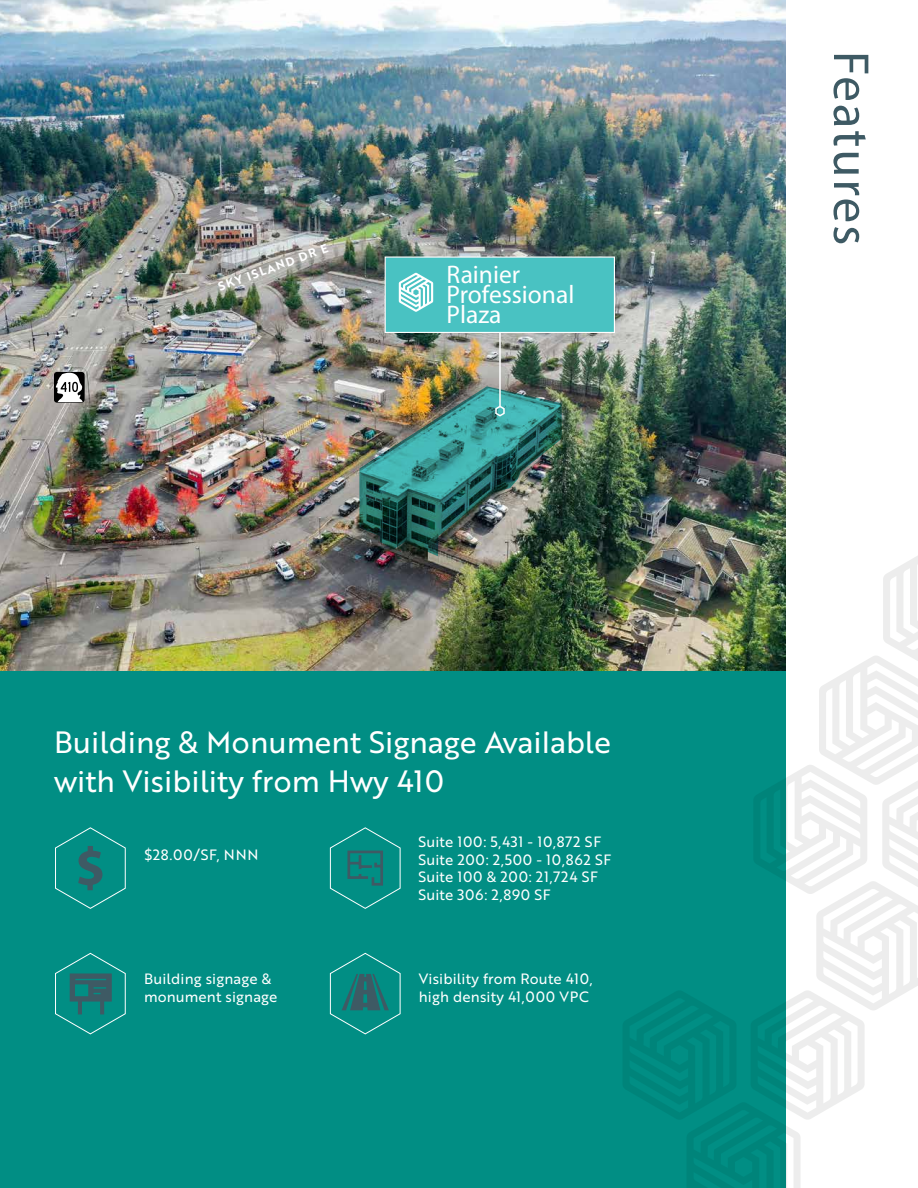
<style>
.page{position:relative;width:918px;height:1188px;background:#fff}
.page>*{position:absolute;margin:0;border:0;box-sizing:border-box;transform-origin:0 0}
.t1{font:51px "Myriad Pro";letter-spacing:.04em;color:#3e5a64}
.t2{font:30px/39px "Brother 1816 Regular";color:#fff}
.t3{font:25.5px/20.4px "Myriad Pro";color:#fff}
.t4{font:14.55px/17.4px "Brother 1816 Regular";letter-spacing:.01em;color:#fff}
.t5{font:14.55px/17.4px "Brother 1816 Regular";letter-spacing:.05em;color:#fff}
.Other_Callout_Text{font:12px "Brother 1816 Bold";color:#fff}
</style>
<div class="page">
<div style="left:0;top:670px;width:786px;height:518px;background:#018e84"></div>
<img style="left:0;top:0;width:786px;height:670px">
<div style="left:54px;top:372px;width:31px;height:31px;background:#000;border-radius:3px"></div>
<svg style="left:56px;top:373px;width:27px;height:29px"></svg>
<img style="left:359px;top:386px;width:203px;height:170px">
<hr style="left:499px;top:327px;width:2px;height:80px;background:#fff">
<svg style="left:623px;top:543px;width:295px;height:645px"></svg>
<svg style="left:55px;top:827px;width:71px;height:82px"></svg>
<svg style="left:330px;top:952px;width:71px;height:83px"></svg>
<svg style="left:55px;top:952px;width:71px;height:83px"></svg>
<div style="left:385px;top:256px;width:230px;height:77px;background:#49c2c2;border:1px solid #fff"></div>
<svg style="left:399px;top:273px;width:34px;height:39px"></svg>
<svg style="left:330px;top:827px;width:71px;height:82px"></svg>
<p class="Other_Callout_Text" style="left:216px;top:278px;width:117px;rotate:-20deg">SKY ISLAND DR E</p>
<p class="t3" style="left:447px;top:264px;width:129px">Rainier<br>Professional<br>Plaza</p>
<p class="t2" style="left:54px;top:721px;width:559px">Building &amp; Monument Signage Available with Visibility from Hwy 410</p>
<p class="t4" style="left:144px;top:846px;width:116px">$28.00/SF, NNN</p>
<p class="t5" style="left:418px;top:833px;width:195px">Suite 100: 5,431 - 10,872 SF<br>Suite 200: 2,500 - 10,862 SF</p>
<p class="t5" style="left:418px;top:868px;width:181px">Suite 100 &amp; 200: 21,724 SF<br>Suite 306: 2,890 SF</p>
<p class="t4" style="left:144px;top:970px;width:129px">Building signage &amp;</p>
<p class="t4" style="left:144px;top:987px;width:135px">monument signage</p>
<p class="t4" style="left:419px;top:970px;width:176px">Visibility from Route 410, high density 41,000 VPC</p>
<p class="t1" style="left:883px;top:51px;width:196px;rotate:90deg">Features</p>
</div>
